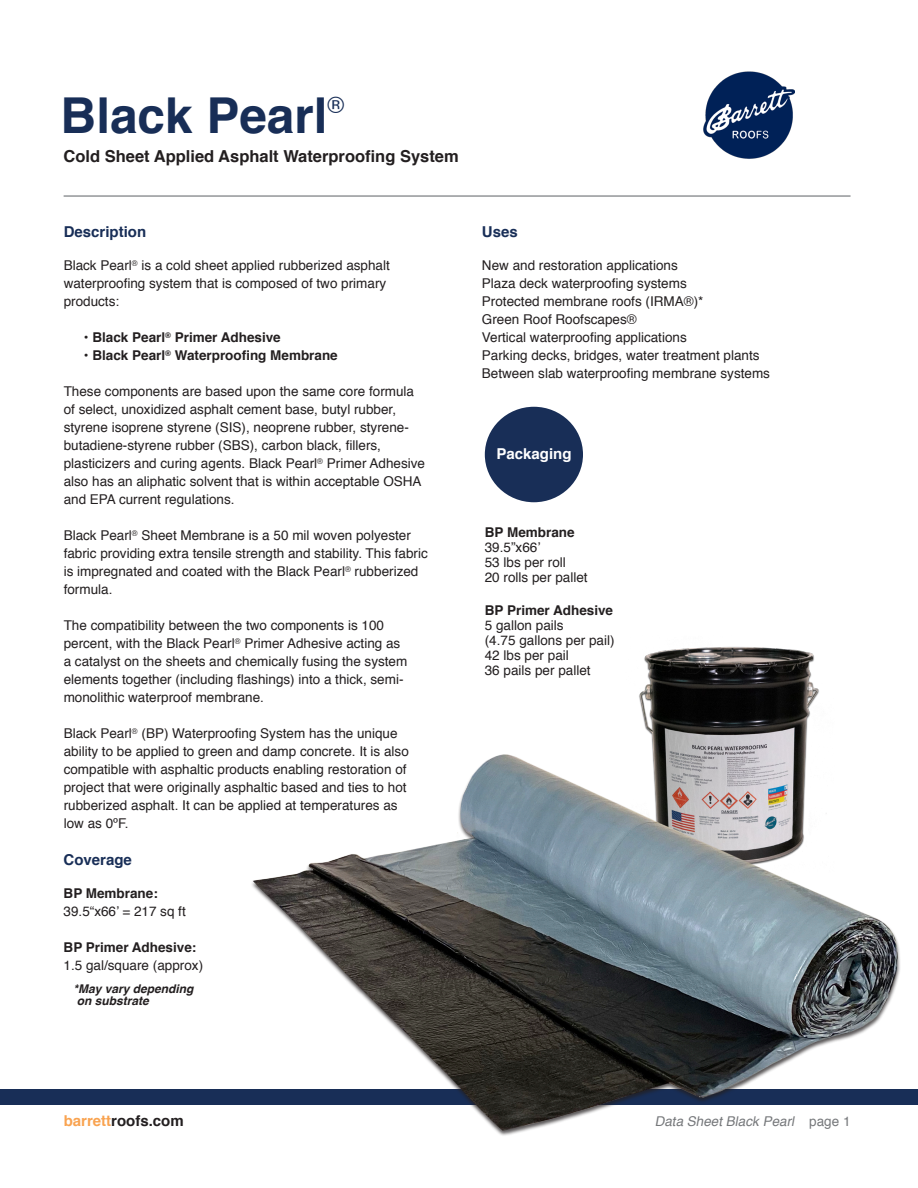
<style>
.page{position:relative;width:918px;height:1188px;background:#fff}
.page>*{position:absolute;margin:0;border:0;box-sizing:border-box;transform-origin:0 0}
.t1{font:700 49.5px "Helvetica";color:#182e57}
.t2{font:700 16.5px "Helvetica";color:#231f20}
.t3{font:700 15px "Helvetica";color:#182e57}
.t4{font:700 15px "Helvetica";color:#231f20}
.t5{font:700 15px "Helvetica";color:#fff}
.t6{font:13.5px/18px "Helvetica";color:#231f20}
.t7{font:700 13.5px "Helvetica";color:#231f20}
.t8{font:italic 13.5px "Helvetica";color:#76787b}
.t9{font:italic 700 12px "Helvetica";color:#231f20}
.s1{color:#f9a350}
.s2{font-style:normal}
</style>
<div class="page">
<hr style="left:64px;top:195px;width:787px;height:2px;background:#939598">
<div style="left:0;top:1089px;width:918px;height:15px;background:#182e57"></div>
<div style="left:485px;top:407px;width:98px;height:95px;background:#182e57;border-radius:50%"></div>
<img style="left:704px;top:71px;width:91px;height:88px">
<img style="left:639px;top:646px;width:180px;height:92px">
<img style="left:251px;top:738px;width:667px;height:398px">
<p class="t1" style="left:61px;top:76px;width:285px">Black Pearl<sup>®</sup></p>
<p class="t2" style="left:64px;top:143px;width:397px">Cold Sheet Applied Asphalt Waterproofing System</p>
<p class="t3" style="left:64px;top:220px;width:84px">Description</p>
<p class="t6" style="left:64px;top:257px;width:328px">Black Pearl<sup>®</sup> is a cold sheet applied rubberized asphalt waterproofing system that is composed of two primary products:</p>
<p class="t7" style="left:84px;top:327px;width:198px">• Black Pearl<sup>®</sup> Primer Adhesive</p>
<p class="t7" style="left:84px;top:345px;width:255px">• Black Pearl<sup>®</sup> Waterproofing Membrane</p>
<p class="t6" style="left:64px;top:383px;width:363px">These components are based upon the same core formula of select, unoxidized asphalt cement base, butyl rubber, styrene isoprene styrene (SIS), neoprene rubber, styrene&shy;butadiene-styrene rubber (SBS), carbon black, fillers, plasticizers and curing agents. Black Pearl<sup>®</sup> Primer Adhesive also has an aliphatic solvent that is within acceptable OSHA and EPA current regulations.</p>
<p class="t6" style="left:64px;top:527px;width:349px">Black Pearl<sup>®</sup> Sheet Membrane is a 50 mil woven polyester</p>
<p class="t6" style="left:64px;top:545px;width:366px">fabric providing extra tensile strength and stability. This fabric is impregnated and coated with the Black Pearl<sup>®</sup> rubberized formula.</p>
<p class="t6" style="left:64px;top:617px;width:345px">The compatibility between the two components is 100 percent, with the Black Pearl<sup>®</sup> Primer Adhesive acting as a catalyst on the sheets and chemically fusing the system elements together (including flashings) into a thick, semi&shy;monolithic waterproof membrane.</p>
<p class="t6" style="left:64px;top:725px;width:335px">Black Pearl<sup>®</sup> (BP) Waterproofing System has the unique</p>
<p class="t6" style="left:64px;top:743px;width:347px">ability to be applied to green and damp concrete. It is also compatible with asphaltic products enabling restoration of</p>
<p class="t6" style="left:64px;top:779px;width:344px">project that were originally asphaltic based and ties to hot rubberized asphalt. It can be applied at temperatures as</p>
<p class="t6" style="left:64px;top:815px;width:66px">low as 0ºF.</p>
<p class="t3" style="left:64px;top:848px;width:70px">Coverage</p>
<p class="t7" style="left:64px;top:883px;width:96px">BP Membrane:</p>
<p class="t6" style="left:64px;top:903px;width:124px">39.5“x66’ = 217 sq ft</p>
<p class="t7" style="left:64px;top:937px;width:134px">BP Primer Adhesive:</p>
<p class="t6" style="left:64px;top:957px;width:141px">1.5 gal/square (approx)</p>
<p class="t9" style="left:74px;top:979px;width:122px">*May vary depending</p>
<p class="t9" style="left:77px;top:991px;width:73px">on substrate</p>
<p class="t3" style="left:482px;top:220px;width:37px">Uses</p>
<p class="t6" style="left:482px;top:257px;width:197px">New and restoration applications</p>
<p class="t6" style="left:482px;top:275px;width:206px">Plaza deck waterproofing systems</p>
<p class="t6" style="left:482px;top:293px;width:223px">Protected membrane roofs (IRMA®)*</p>
<p class="t6" style="left:482px;top:311px;width:156px">Green Roof Roofscapes®</p>
<p class="t6" style="left:482px;top:329px;width:206px">Vertical waterproofing applications</p>
<p class="t6" style="left:482px;top:347px;width:279px">Parking decks, bridges, water treatment plants</p>
<p class="t6" style="left:482px;top:365px;width:290px">Between slab waterproofing membrane systems</p>
<p class="t5" style="left:497px;top:442px;width:77px">Packaging</p>
<p class="t7" style="left:485px;top:521px;width:91px">BP Membrane</p>
<p class="t6" style="left:485px;top:539px;width:57px">39.5”x66’</p>
<p class="t6" style="left:485px;top:554px;width:83px">53 lbs per roll</p>
<p class="t6" style="left:485px;top:569px;width:104px">20 rolls per pallet</p>
<p class="t7" style="left:485px;top:599px;width:130px">BP Primer Adhesive</p>
<p class="t6" style="left:485px;top:617px;width:80px">5 gallon pails</p>
<p class="t6" style="left:485px;top:632px;width:131px">(4.75 gallons per pail)</p>
<p class="t6" style="left:485px;top:647px;width:86px">42 lbs per pail</p>
<p class="t6" style="left:485px;top:662px;width:107px">36 pails per pallet</p>
<p class="t4" style="left:64px;top:1109px;width:122px"><span class="s1">barrett</span>roofs.com</p>
<p class="t8" style="left:655px;top:1111px;width:197px">Data SheetBlackPearl <span class="s2">p a g e 1</span></p>
</div>
